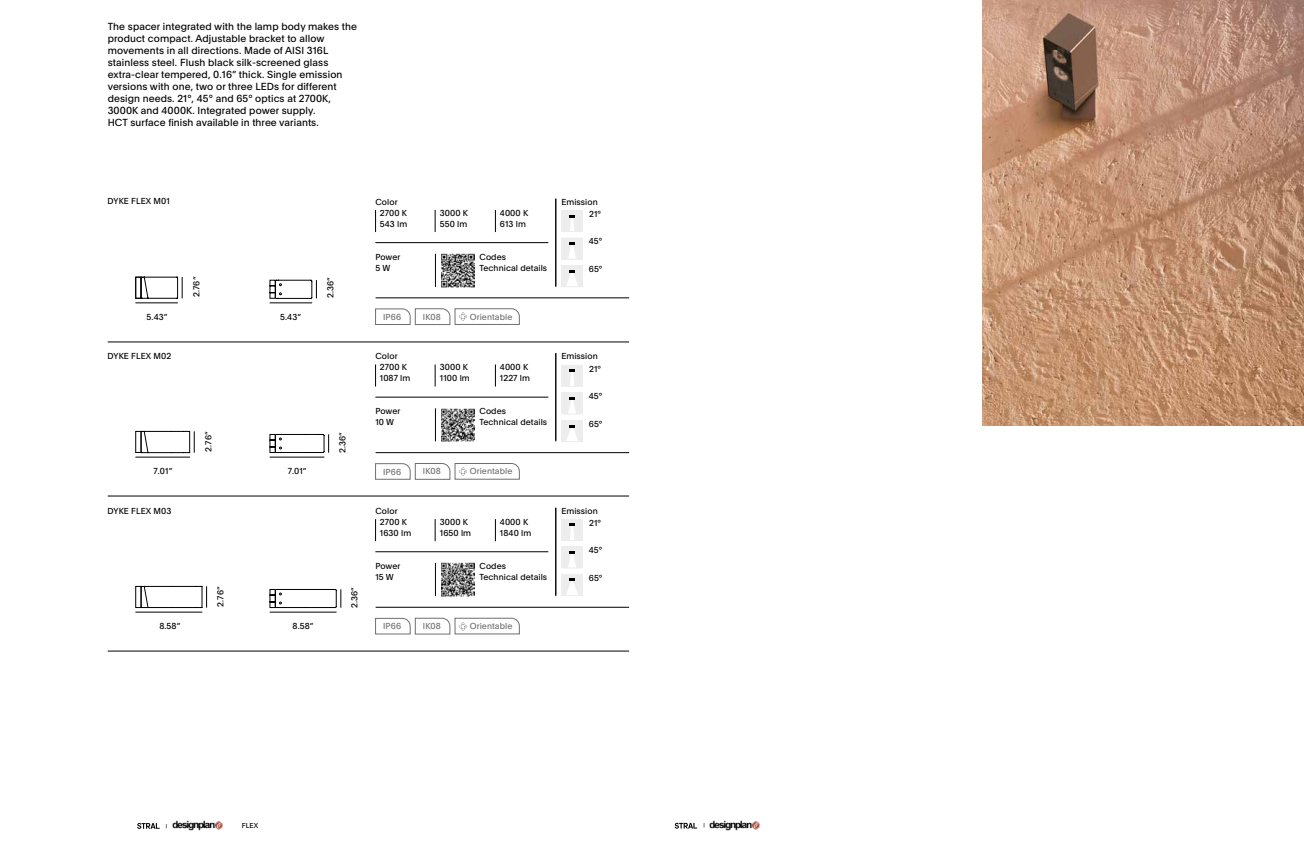
<style>
.page{position:relative;width:1304px;height:851px;background:#fff}
.page>*{position:absolute;margin:0;border:0;box-sizing:border-box;transform-origin:0 0}
.t1{font:10px/12px "Plain";letter-spacing:.01em;color:#000}
.t2{font:8.5px/11px "Plain";letter-spacing:.01em;color:#000}
.t3{font:8.5px "Plain";letter-spacing:.01em;color:#706f6f}
.t4{font:7px "Plain";color:#000}
.t5{font:5.4px "Plain";color:#000}
</style>
<div class="page">
<img style="left:982px;top:0;width:322px;height:425px">
<img style="left:172px;top:820px;width:50px;height:11px">
<svg style="left:137px;top:823px;width:23px;height:5px"></svg>
<img style="left:710px;top:820px;width:50px;height:11px">
<svg style="left:675px;top:822px;width:22px;height:6px"></svg>
<hr style="left:108px;top:496px;width:521px;height:1px;background:#000">
<hr style="left:108px;top:650px;width:521px;height:1px;background:#000">
<hr style="left:375px;top:397px;width:173px;height:1px;background:#000">
<hr style="left:376px;top:452px;width:253px;height:1px;background:#000">
<hr style="left:556px;top:353px;width:1px;height:88px;background:#000">
<hr style="left:435px;top:408px;width:1px;height:33px;background:#000">
<hr style="left:375px;top:551px;width:173px;height:1px;background:#000">
<hr style="left:376px;top:607px;width:253px;height:1px;background:#000">
<hr style="left:556px;top:507px;width:1px;height:89px;background:#000">
<hr style="left:435px;top:563px;width:1px;height:33px;background:#000">
<hr style="left:375px;top:242px;width:173px;height:1px;background:#000">
<hr style="left:376px;top:297px;width:253px;height:1px;background:#000">
<hr style="left:556px;top:199px;width:1px;height:88px;background:#000">
<hr style="left:435px;top:254px;width:1px;height:33px;background:#000">
<svg style="left:561px;top:210px;width:22px;height:77px"></svg>
<svg style="left:561px;top:365px;width:22px;height:77px"></svg>
<svg style="left:561px;top:519px;width:22px;height:77px"></svg>
<svg style="left:375px;top:364px;width:1px;height:22px"></svg>
<svg style="left:435px;top:364px;width:1px;height:22px"></svg>
<svg style="left:495px;top:364px;width:1px;height:22px"></svg>
<svg style="left:375px;top:519px;width:1px;height:22px"></svg>
<svg style="left:435px;top:519px;width:1px;height:22px"></svg>
<svg style="left:495px;top:519px;width:1px;height:22px"></svg>
<svg style="left:375px;top:210px;width:1px;height:22px"></svg>
<svg style="left:435px;top:210px;width:1px;height:22px"></svg>
<svg style="left:495px;top:210px;width:1px;height:22px"></svg>
<svg style="left:375px;top:463px;width:145px;height:16px"></svg>
<svg style="left:375px;top:308px;width:145px;height:17px"></svg>
<svg style="left:375px;top:617px;width:145px;height:17px"></svg>
<svg style="left:141px;top:277px;width:42px;height:21px"></svg>
<hr style="left:136px;top:302px;width:42px;height:1px;background:#000">
<svg style="left:141px;top:586px;width:66px;height:21px"></svg>
<hr style="left:136px;top:612px;width:66px;height:1px;background:#000">
<svg style="left:270px;top:589px;width:72px;height:18px"></svg>
<hr style="left:270px;top:612px;width:66px;height:1px;background:#000">
<svg style="left:270px;top:434px;width:59px;height:19px"></svg>
<hr style="left:270px;top:457px;width:54px;height:1px;background:#000">
<svg style="left:270px;top:280px;width:47px;height:19px"></svg>
<hr style="left:270px;top:302px;width:42px;height:1px;background:#000">
<svg style="left:141px;top:431px;width:54px;height:23px"></svg>
<hr style="left:136px;top:457px;width:54px;height:1px;background:#000">
<div style="left:136px;top:277px;width:5px;height:21px;border:1px solid #000"></div>
<hr style="left:108px;top:342px;width:521px;height:1px;background:#000">
<img style="left:441px;top:254px;width:33px;height:33px">
<img style="left:441px;top:408px;width:33px;height:33px">
<img style="left:441px;top:563px;width:33px;height:33px">
<p class="t1" style="left:108px;top:20px;width:251px">The spacer integrated with the lamp body makes the product compact. Adjustable bracket to allow movements in all directions. Made of AISI 316L stainless steel. Flush black silk-screened glass extra-clear tempered, 0.16” thick. Single emission versions with one, two or three LEDs for different design needs. 21°, 45° and 65° optics at 2700K, 3000K and 4000K. Integrated power supply.<br>HCT surface finish available in three variants.</p>
<p class="t2" style="left:108px;top:195px;width:64px">DYKE FLEX M01</p>
<p class="t2" style="left:380px;top:196px;width:29px;text-indent:-4px">Color<br>2700 K</p>
<p class="t2" style="left:440px;top:207px;width:30px">3000 K</p>
<p class="t2" style="left:500px;top:207px;width:30px">4000 K</p>
<p class="t2" style="left:380px;top:218px;width:29px">543 lm</p>
<p class="t2" style="left:440px;top:218px;width:29px">550 lm</p>
<p class="t2" style="left:500px;top:218px;width:28px">613 lm</p>
<p class="t2" style="left:375px;top:251px;width:27px">Power<br>5 W</p>
<p class="t2" style="left:479px;top:251px;width:69px">Codes<br>Technical details</p>
<p class="t2" style="left:589px;top:195px;width:14px;line-height:12px;text-indent:-28px">Emission<br>21°</p>
<p class="t2" style="left:589px;top:235px;width:15px">45°</p>
<p class="t2" style="left:589px;top:263px;width:15px">65°</p>
<p class="t2" style="left:190px;top:297px;width:22px;rotate:-90deg">2.76”</p>
<p class="t2" style="left:325px;top:298px;width:22px;rotate:-90deg">2.36”</p>
<p class="t2" style="left:147px;top:311px;width:22px">5.43”</p>
<p class="t2" style="left:280px;top:311px;width:22px">5.43”</p>
<p class="t3" style="left:383px;top:311px;width:20px">IP66</p>
<p class="t3" style="left:423px;top:311px;width:20px">IK08</p>
<p class="t3" style="left:470px;top:311px;width:44px">Orientable</p>
<p class="t2" style="left:108px;top:349px;width:65px">DYKE FLEX M02</p>
<p class="t2" style="left:380px;top:350px;width:29px;text-indent:-4px">Color<br>2700 K</p>
<p class="t2" style="left:440px;top:361px;width:30px">3000 K</p>
<p class="t2" style="left:500px;top:361px;width:30px">4000 K</p>
<p class="t2" style="left:380px;top:372px;width:32px">1087 lm</p>
<p class="t2" style="left:440px;top:372px;width:31px">1100 lm</p>
<p class="t2" style="left:500px;top:372px;width:32px">1227 lm</p>
<p class="t2" style="left:375px;top:405px;width:27px">Power<br>10 W</p>
<p class="t2" style="left:479px;top:405px;width:69px">Codes<br>Technical details</p>
<p class="t2" style="left:561px;top:350px;width:38px">Emission</p>
<p class="t2" style="left:589px;top:362px;width:14px">21°</p>
<p class="t2" style="left:589px;top:390px;width:15px">45°</p>
<p class="t2" style="left:589px;top:418px;width:15px">65°</p>
<p class="t2" style="left:202px;top:451px;width:22px;rotate:-90deg">2.76”</p>
<p class="t2" style="left:337px;top:453px;width:22px;rotate:-90deg">2.36”</p>
<p class="t2" style="left:154px;top:465px;width:20px">7.01”</p>
<p class="t2" style="left:288px;top:465px;width:20px">7.01”</p>
<p class="t3" style="left:383px;top:465px;width:20px">IP66</p>
<p class="t3" style="left:423px;top:465px;width:20px">IK08</p>
<p class="t3" style="left:470px;top:465px;width:44px">Orientable</p>
<p class="t2" style="left:108px;top:505px;width:65px">DYKE FLEX M03</p>
<p class="t2" style="left:380px;top:505px;width:29px;text-indent:-4px">Color<br>2700 K</p>
<p class="t2" style="left:440px;top:516px;width:30px">3000 K</p>
<p class="t2" style="left:500px;top:516px;width:30px">4000 K</p>
<p class="t2" style="left:380px;top:527px;width:33px">1630 lm</p>
<p class="t2" style="left:440px;top:527px;width:33px">1650 lm</p>
<p class="t2" style="left:500px;top:527px;width:33px">1840 lm</p>
<p class="t2" style="left:375px;top:560px;width:27px">Power<br>15 W</p>
<p class="t2" style="left:479px;top:560px;width:69px">Codes<br>Technical details</p>
<p class="t2" style="left:561px;top:505px;width:38px">Emission</p>
<p class="t2" style="left:589px;top:516px;width:14px">21°</p>
<p class="t2" style="left:589px;top:544px;width:15px">45°</p>
<p class="t2" style="left:589px;top:571px;width:15px">65°</p>
<p class="t2" style="left:214px;top:606px;width:22px;rotate:-90deg">2.76”</p>
<p class="t2" style="left:349px;top:608px;width:22px;rotate:-90deg">2.36”</p>
<p class="t2" style="left:159px;top:620px;width:22px">8.58”</p>
<p class="t2" style="left:293px;top:620px;width:22px">8.58”</p>
<p class="t3" style="left:383px;top:620px;width:20px">IP66</p>
<p class="t3" style="left:423px;top:620px;width:20px">IK08</p>
<p class="t3" style="left:470px;top:620px;width:44px">Orientable</p>
<p class="t5" style="left:166px;top:821px;width:3px">|</p>
<p class="t4" style="left:242px;top:820px;width:18px">FLEX</p>
<p class="t5" style="left:703px;top:821px;width:3px">|</p>
</div>
